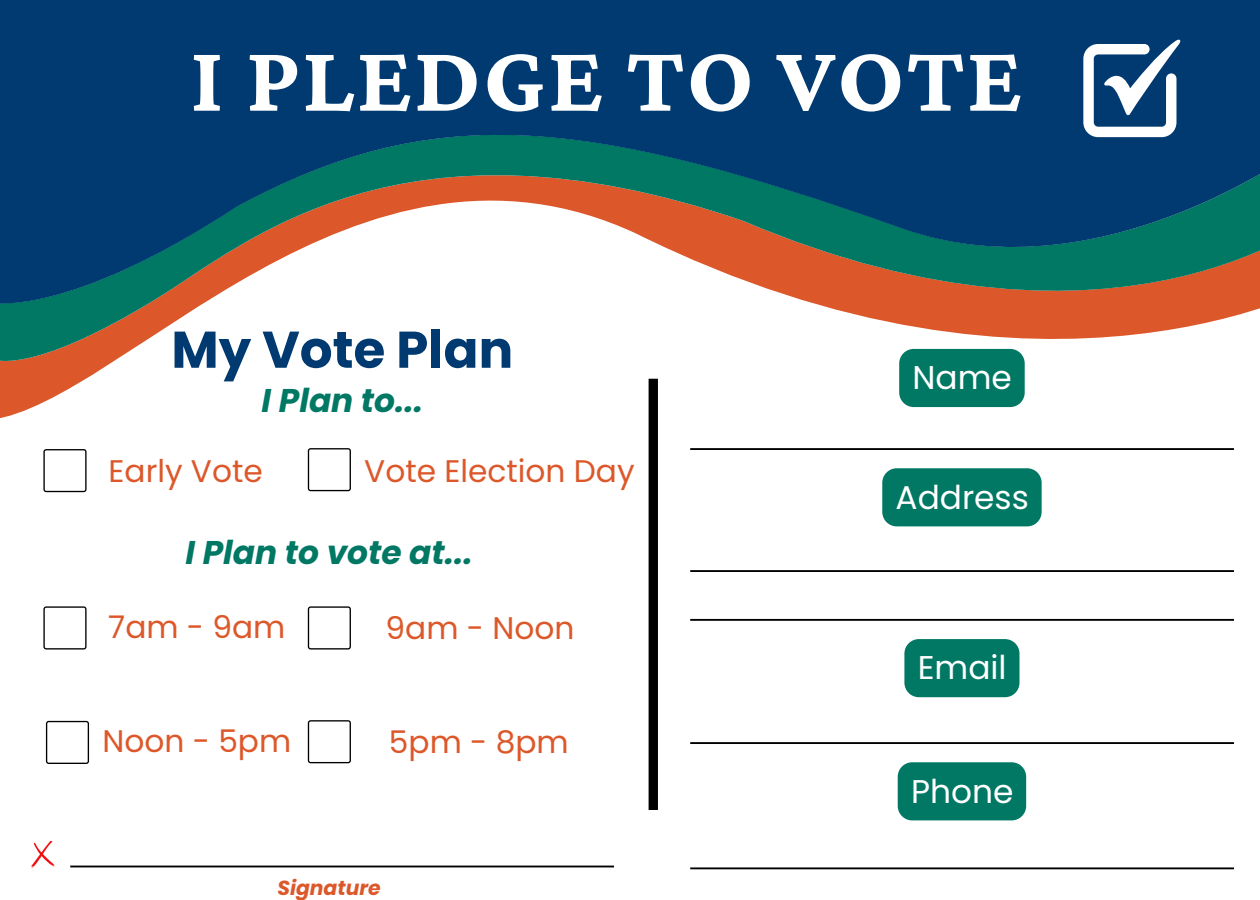
<style>
.page{position:relative;width:1260px;height:900px;background:#fff}
.page>*{position:absolute;margin:0;border:0;box-sizing:border-box;transform-origin:0 0}
.t1{font:700 97.25px "Crimson Pro";letter-spacing:.02em;color:#fff}
.t2{font:700 51.5px "Poppins";color:#003a70}
.t3{font:italic 700 32.75px "Poppins";color:#007864}
.t4{font:32.75px "Poppins";color:#fff}
.t5{font:31.25px "Poppins";color:#dc582a}
.t6{font:italic 700 20.25px "Poppins";color:#dc582a}
</style>
<div class="page">
<svg style="left:0;top:382px;width:1011px;height:38px"></svg>
<svg style="left:0;top:318px;width:1226px;height:64px"></svg>
<svg style="left:0;top:0;width:1260px;height:318px;background:#375e78"></svg>
<svg style="left:1083px;top:40px;width:97px;height:97px"></svg>
<div style="left:649px;top:379px;width:9px;height:431px;background:#000"></div>
<hr style="left:690px;top:448px;width:544px;height:2px;background:#000">
<hr style="left:690px;top:619px;width:544px;height:2px;background:#000">
<hr style="left:690px;top:570px;width:544px;height:2px;background:#000">
<hr style="left:690px;top:742px;width:544px;height:2px;background:#000">
<hr style="left:690px;top:867px;width:544px;height:2px;background:#000">
<svg style="left:43px;top:449px;width:44px;height:43px"></svg>
<svg style="left:308px;top:448px;width:43px;height:43px"></svg>
<svg style="left:43px;top:606px;width:44px;height:44px"></svg>
<svg style="left:46px;top:721px;width:43px;height:43px"></svg>
<svg style="left:308px;top:606px;width:43px;height:44px"></svg>
<svg style="left:308px;top:720px;width:43px;height:43px"></svg>
<hr style="left:70px;top:866px;width:544px;height:1px;background:#000">
<svg style="left:31px;top:840px;width:24px;height:29px"></svg>
<div style="left:899px;top:349px;width:126px;height:58px;background:#007864"></div>
<div style="left:882px;top:468px;width:160px;height:58px;background:#007864"></div>
<div style="left:904px;top:639px;width:116px;height:58px;background:#007864"></div>
<div style="left:898px;top:762px;width:128px;height:58px;background:#007864"></div>
<h1 class="t1" style="left:191px;top:24px;width:833px">I PLEDGE TO VOTE</h1>
<h2 class="t2" style="left:171px;top:314px;width:343px">My Vote Plan</h2>
<p class="t3" style="left:262px;top:377px;width:163px">I Plan to...</p>
<p class="t5" style="left:109px;top:449px;width:156px">Early Vote</p>
<p class="t5" style="left:364px;top:449px;width:272px">Vote Election Day</p>
<p class="t3" style="left:186px;top:530px;width:289px">I Plan to vote at...</p>
<p class="t5" style="left:108px;top:605px;width:179px">7am - 9am</p>
<p class="t5" style="left:386px;top:606px;width:190px">9am - Noon</p>
<p class="t5" style="left:103px;top:719px;width:190px">Noon - 5pm</p>
<p class="t5" style="left:389px;top:721px;width:181px">5pm - 8pm</p>
<p class="t6" style="left:277px;top:874px;width:105px">Signature</p>
<p class="t4" style="left:913px;top:355px;width:101px">Name</p>
<p class="t4" style="left:896px;top:474px;width:135px">Address</p>
<p class="t4" style="left:918px;top:645px;width:90px">Email</p>
<p class="t4" style="left:911px;top:768px;width:104px">Phone</p>
</div>
